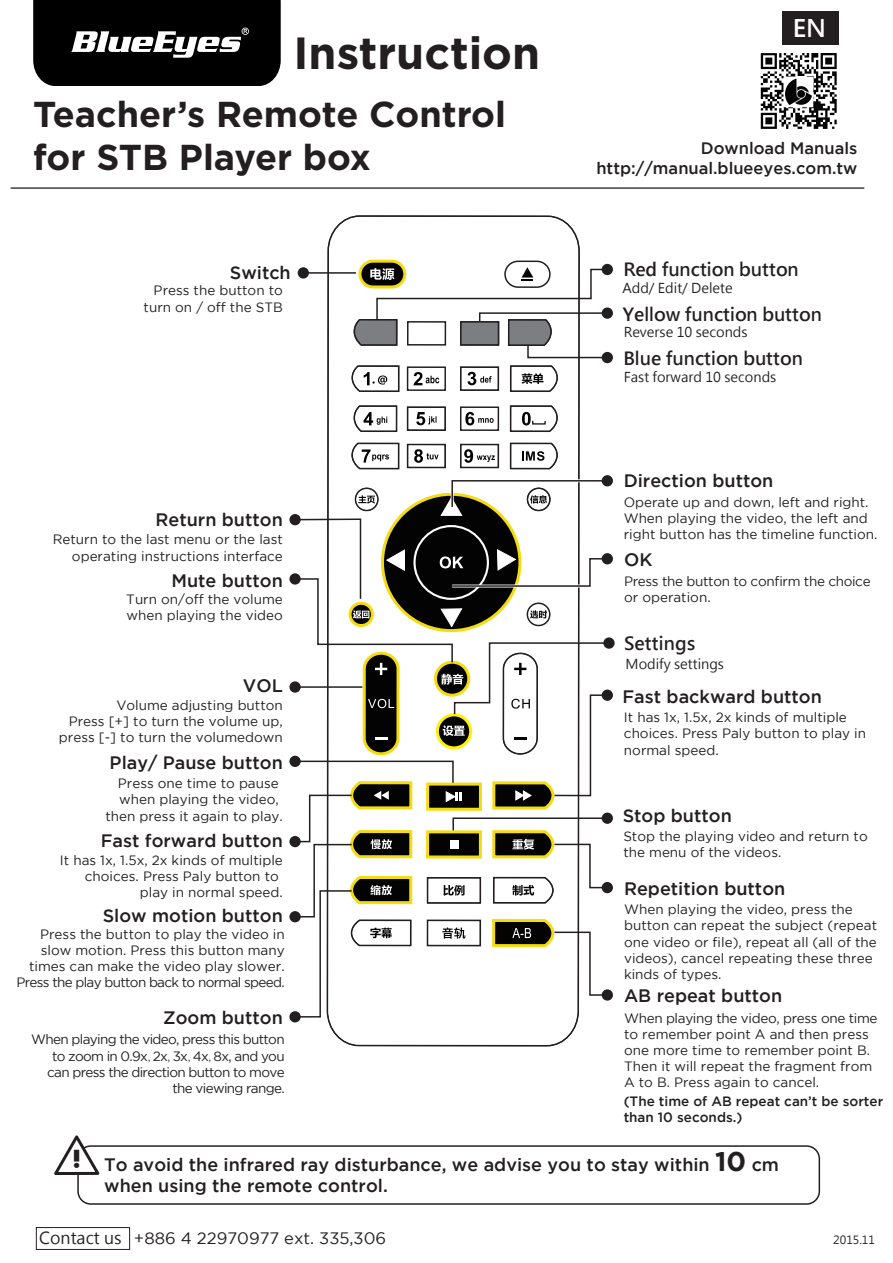
<style>
.page{position:relative;width:893px;height:1263px;background:#fff}
.page>*{position:absolute;margin:0;border:0;box-sizing:border-box;transform-origin:0 0}
.t1{font:700 45px "Gotham";color:#231f20}
.t2{font:700 36px/43.2px "Gotham";color:#231f20}
.t3{font:26.7px "Go Go Poster Punch";color:#231f20}
.t4{font:700 24px "Microsoft Jheng Hei";color:#fff}
.t5{font:500 18px/21.6px "Gotham";color:#231f20}
.t6{font:700 18px "Microsoft Jheng Hei";color:#231f20}
.t7{font:500 16.5px/19.8px "Gotham";color:#231f20;text-align:right}
.t8{font:16.5px "Gotham";color:#231f20}
.t9{font:13.5px/16.2px "Gotham";color:#231f20}
.t10{font:13.5px/16.2px "Gotham";letter-spacing:-.05em;color:#231f20;text-align:right}
.t11{font:13.5px "Microsoft Jheng Hei";color:#231f20}
.t12{font:500 13.5px/16.2px "Gotham";color:#231f20}
.t13{font:13.5px/16.2px "Gotham";letter-spacing:-.025em;color:#231f20}
.t14{font:11.25px "Microsoft Jheng Hei";color:#231f20}
.s1{font-family:"Adobe Ming Std";font-weight:300}
.s2{font-weight:700;font-size:27px}
.s3{font-family:"Microsoft Jheng Hei"}
</style>
<div class="page">
<svg style="left:327px;top:215px;width:252px;height:831px"></svg>
<div style="left:407px;top:366px;width:39px;height:25px;border:2px solid #231f20"></div>
<div style="left:407px;top:407px;width:39px;height:24px;border:1px solid #231f20"></div>
<div style="left:407px;top:444px;width:39px;height:24px;border:1px solid #231f20"></div>
<div style="left:460px;top:444px;width:39px;height:24px;border:1px solid #231f20"></div>
<div style="left:460px;top:406px;width:39px;height:25px;border:2px solid #231f20"></div>
<div style="left:460px;top:367px;width:39px;height:24px;border:1px solid #231f20"></div>
<div style="left:504px;top:261px;width:47px;height:27px;border:2px solid #231f20;border-radius:13px"></div>
<svg style="left:358px;top:260px;width:48px;height:28px"></svg>
<svg style="left:351px;top:442px;width:49px;height:28px"></svg>
<svg style="left:414px;top:449px;width:25px;height:14px"></svg>
<svg style="left:464px;top:449px;width:31px;height:14px"></svg>
<svg style="left:351px;top:365px;width:49px;height:28px"></svg>
<svg style="left:413px;top:372px;width:26px;height:13px"></svg>
<svg style="left:467px;top:372px;width:25px;height:13px"></svg>
<svg style="left:353px;top:405px;width:45px;height:28px"></svg>
<svg style="left:416px;top:412px;width:21px;height:13px"></svg>
<svg style="left:465px;top:412px;width:29px;height:13px"></svg>
<svg style="left:509px;top:405px;width:50px;height:28px"></svg>
<svg style="left:509px;top:365px;width:50px;height:28px"></svg>
<svg style="left:509px;top:442px;width:50px;height:28px"></svg>
<div style="left:77px;top:1145px;width:743px;height:60px;border:2px solid #231f20;border-radius:13px"></div>
<svg style="left:54px;top:1135px;width:48px;height:42px"></svg>
<svg style="left:603px;top:637px;width:12px;height:12px"></svg>
<hr style="left:11px;top:187px;width:853px;height:2px;background:#000">
<svg style="left:33px;top:0;width:248px;height:86px;background:#1c1c1c"></svg>
<img style="left:760px;top:53px;width:77px;height:76px">
<hr style="left:303px;top:272px;width:53px;height:2px;background:#231f20">
<div style="left:298px;top:267px;width:11px;height:12px;background:#231f20;border-radius:50%"></div>
<svg style="left:289px;top:514px;width:12px;height:11px"></svg>
<svg style="left:289px;top:573px;width:12px;height:12px"></svg>
<svg style="left:289px;top:681px;width:12px;height:12px"></svg>
<svg style="left:289px;top:756px;width:12px;height:11px"></svg>
<svg style="left:289px;top:836px;width:12px;height:11px"></svg>
<svg style="left:289px;top:911px;width:12px;height:11px"></svg>
<div style="left:289px;top:1011px;width:12px;height:11px;background:#231f20;border-radius:50%"></div>
<svg style="left:602px;top:689px;width:11px;height:12px"></svg>
<svg style="left:602px;top:812px;width:11px;height:12px"></svg>
<div style="left:602px;top:882px;width:11px;height:11px;background:#231f20;border-radius:50%"></div>
<svg style="left:602px;top:989px;width:11px;height:12px"></svg>
<div style="left:602px;top:553px;width:11px;height:11px;background:#231f20;border-radius:50%"></div>
<svg style="left:293px;top:478px;width:318px;height:540px"></svg>
<div style="left:602px;top:475px;width:11px;height:11px;background:#231f20;border-radius:50%"></div>
<div style="left:602px;top:264px;width:11px;height:11px;background:#231f20;border-radius:50%"></div>
<div style="left:602px;top:307px;width:11px;height:12px;background:#231f20;border-radius:50%"></div>
<svg style="left:353px;top:267px;width:256px;height:92px"></svg>
<div style="left:602px;top:352px;width:11px;height:11px;background:#231f20;border-radius:50%"></div>
<div style="left:782px;top:11px;width:57px;height:34px;background:#231f20"></div>
<div style="left:36px;top:1227px;width:94px;height:23px;border:1px solid #231f20"></div>
<h1 class="t1" style="left:293px;top:27px;width:248px">Instruction</h1>
<h2 class="t2" style="left:33px;top:92px;width:474px">Teacher’s Remote Control for STB Player box</h2>
<h3 class="t5" style="left:230px;top:261px;width:62px">Switch</h3>
<p class="t9" style="left:144px;top:282px;width:141px;text-align:right">Press the button to turn on / off the STB</p>
<h3 class="t5" style="left:155px;top:508px;width:129px">Return button</h3>
<p class="t9" style="left:53px;top:531px;width:232px;text-align:right">Return to the last menu or the last operating instructions interface</p>
<h3 class="t5" style="left:171px;top:569px;width:113px">Mute button</h3>
<p class="t9" style="left:126px;top:591px;width:158px">Turn on/off the volume when playing the video</p>
<h3 class="t4" style="left:793px;top:13px;width:35px">EN</h3>
<p class="t7" style="left:596px;top:138px;width:263px">Download Manuals http://manual.blueeyes.com.tw</p>
<h3 class="t6" style="left:623px;top:258px;width:177px">Red function button</h3>
<p class="t11" style="left:622px;top:279px;width:112px">Add/ Edit/ Delete</p>
<h3 class="t6" style="left:623px;top:303px;width:200px">Yellow function button</h3>
<p class="t11" style="left:624px;top:323px;width:125px">Reverse 10 seconds</p>
<h3 class="t6" style="left:623px;top:347px;width:181px">Blue function button</h3>
<p class="t11" style="left:624px;top:368px;width:154px">Fast forward 10 seconds</p>
<h3 class="t5" style="left:624px;top:469px;width:151px">Direction button</h3>
<p class="t9" style="left:624px;top:494px;width:255px">Operate up and down, left and right.<br>When playing the video, the left and right button has the timeline function.</p>
<h3 class="t5" style="left:624px;top:549px;width:30px">OK</h3>
<p class="t13" style="left:624px;top:573px;width:248px">Press the button to confirm the choice or operation.</p>
<h3 class="t6" style="left:624px;top:632px;width:73px">Settings</h3>
<p class="t11" style="left:626px;top:655px;width:100px">Modify settings</p>
<h3 class="t5" style="left:243px;top:675px;width:41px">VOL</h3>
<p class="t9" style="left:59px;top:697px;width:225px;text-align:right">Volume adjusting button<br>Press [+] to turn the volume up, press [-] to turn the volumedown</p>
<h3 class="t5" style="left:110px;top:751px;width:175px">Play/ Pause button</h3>
<p class="t9" style="left:118px;top:775px;width:162px">Press one time to pause</p>
<p class="t9" style="left:119px;top:791px;width:161px">when playing the video,</p>
<p class="t9" style="left:105px;top:807px;width:179px">then press it again to play.</p>
<h3 class="t5" style="left:623px;top:805px;width:111px">Stop button</h3>
<p class="t9" style="left:623px;top:827px;width:246px">Stop the playing video and return to the menu of the videos.</p>
<h3 class="t5" style="left:622px;top:685px;width:201px">Fast backward button</h3>
<p class="t9" style="left:624px;top:709px;width:244px">It has 1x, 1.5x, 2x kinds of multiple choices. Press Paly button to play in normal speed.</p>
<h3 class="t5" style="left:101px;top:829px;width:184px">Fast forward button</h3>
<p class="t9" style="left:60px;top:851px;width:224px;text-align:right">It has 1x, 1.5x, 2x kinds of multiple choices. Press Paly button to play in normal speed.</p>
<h3 class="t5" style="left:624px;top:877px;width:163px">Repetition button</h3>
<p class="t9" style="left:624px;top:901px;width:255px">When playing the video, press the button can repeat the subject (repeat one video or file), repeat all (all of the videos), cancel repeating these three kinds of types.</p>
<h3 class="t5" style="left:624px;top:985px;width:160px">AB repeat button</h3>
<p class="t9" style="left:624px;top:1009px;width:255px">When playing the video, press one time to remember point A and then press one more time to remember point B.<br>Then it will repeat the fragment from A to B. Press again to cancel.</p>
<h3 class="t5" style="left:103px;top:904px;width:182px">Slow motion button</h3>
<p class="t9" style="left:16px;top:926px;width:270px;text-align:right">Press the button to play the video in slow motion. Press this button many times can make the video play slower.<br>Press the play button back to normal speed.</p>
<h3 class="t5" style="left:163px;top:1006px;width:121px">Zoom button</h3>
<p class="t10" style="left:31px;top:1031px;width:255px">When playing the video, press this button to zoom in 0.9x<span class="s1">,</span> 2x<span class="s1">,</span> 3x<span class="s1">,</span> 4x<span class="s1">,</span> 8x, and you can press the direction button to move the viewing range.</p>
<p class="t12" style="left:624px;top:1092px;width:261px">(The time of AB repeat can’t be sorter than 10 seconds.)</p>
<h3 class="t3" style="left:73px;top:1141px;width:9px">!</h3>
<h3 class="t5" style="left:104px;top:1153px;width:676px">To avoid the infrared ray disturbance, we advise you to stay within <span class="s2">10</span> cm when using the remote control.</h3>
<p class="t8" style="left:39px;top:1229px;width:348px"><span class="s3">Contact us</span> +886 4 22970977 ext. 335,306</p>
<p class="t14" style="left:833px;top:1232px;width:43px">2015.11</p>
</div>
